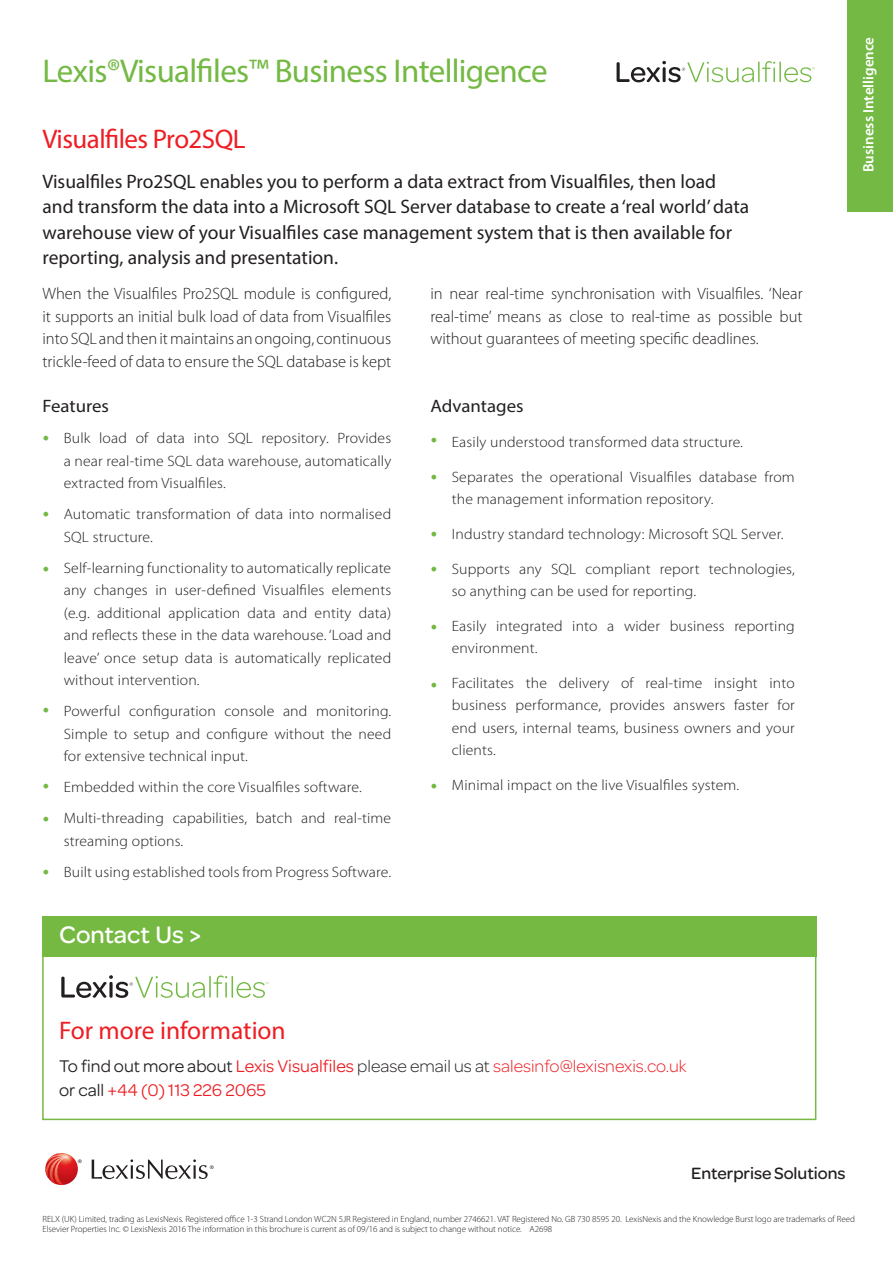
<style>
.page{position:relative;width:893px;height:1263px;background:#fff}
.page>*{position:absolute;margin:0;border:0;box-sizing:border-box;transform-origin:0 0}
.t1{font:33px "Myriad Pro";letter-spacing:-.02em;color:#73b943}
.t2{font:27px "Myriad Pro";letter-spacing:-.02em;color:#ee1d23}
.t3{font:25.5px "Myriad Pro";color:#ee1d23}
.bullets{font:500 25.5px "Omnes";color:#fff}
.t4{font:19.5px/25.5px "Myriad Pro";color:#231f20}
.t5{font:18px/24px "Omnes";color:#ee1d23}
.t6{font:18px "Myriad Pro";color:#231f20;scale:1.05 1}
.t7{font:18px "Minion Pro";color:#73b943}
.t8{font:500 17.4px "Omnes";color:#231f20}
.t9{font:300 16.5px/22.5px "Myriad Pro";color:#231f20;text-align:justify}
.t10{font:300 15px/22.5px "Myriad Pro";letter-spacing:.01em;color:#231f20;scale:1.05 1}
.t11{font:600 15px "Myriad Pro";color:#fff}
.t12{font:300 9px/10.8px "Myriad Pro";letter-spacing:-.005em;color:#231f20}
.s1{color:#231f20}
.s2{font-weight:300;color:#231f20}
.s3{font-weight:300}
</style>
<div class="page">
<svg style="left:78px;top:1159px;width:4px;height:4px"></svg>
<svg style="left:92px;top:1159px;width:122px;height:20px"></svg>
<svg style="left:45px;top:1153px;width:33px;height:32px"></svg>
<svg style="left:46px;top:1153px;width:26px;height:32px"></svg>
<div style="left:847px;top:0;width:46px;height:212px;background:#73b943"></div>
<svg style="left:617px;top:61px;width:198px;height:21px"></svg>
<div style="left:42px;top:931px;width:774px;height:189px;background:#fff;border:2px solid #75b942"></div>
<div style="left:42px;top:916px;width:774px;height:41px;background:#75b942"></div>
<svg style="left:61px;top:975px;width:207px;height:23px"></svg>
<p class="t1" style="left:43px;top:51px;width:507px">Lexis®Visualfiles™ Business Intelligence</p>
<p class="t2" style="left:43px;top:122px;width:204px">Visualfiles Pro2SQL</p>
<p class="t4" style="left:43px;top:168px;width:708px">Visualfiles Pro2SQL enables you to perform a data extract from Visualfiles, then load and transform the data into a Microsoft SQL Server database to create a ‘real world’ data warehouse view of your Visualfiles case management system that is then available for reporting, analysis and presentation.</p>
<p class="t9" style="left:43px;top:283px;width:350px">When the Visualfiles Pro2SQL module is configured, it supports an initial bulk load of data from Visualfiles into SQL and then it maintains an ongoing, continuous trickle-feed of data to ensure the SQL database is kept</p>
<p class="t9" style="left:430px;top:283px;width:374px">in near real-time synchronisation with Visualfiles. ‘Near real-time’ means as close to real-time as possible but without guarantees of meeting specific deadlines.</p>
<p class="t6" style="left:430px;top:395px;width:90px">Advantages</p>
<p class="t10" style="left:452px;top:431px;width:279px">Easily understood transformed data structure.</p>
<p class="t10" style="left:452px;top:466px;width:328px">Separates the operational Visualfiles database from the management information repository.</p>
<p class="t10" style="left:452px;top:523px;width:317px">Industry standard technology: Microsoft SQL Server.</p>
<p class="t10" style="left:452px;top:557px;width:328px">Supports any SQL compliant report technologies, so anything can be used for reporting.</p>
<p class="t10" style="left:452px;top:615px;width:328px">Easily integrated into a wider business reporting environment.</p>
<p class="t10" style="left:452px;top:672px;width:328px;text-align:justify">Facilitates the delivery of real-time insight into business performance, provides answers faster for end users, internal teams, business owners and your clients.</p>
<p class="t10" style="left:452px;top:774px;width:275px">Minimal impact on the live Visualfiles system.</p>
<p class="t6" style="left:43px;top:395px;width:65px">Features</p>
<p class="t10" style="left:64px;top:427px;width:313px;text-align:justify">Bulk load of data into SQL repository. Provides a near real-time SQL data warehouse, automatically extracted from Visualfiles.</p>
<p class="t10" style="left:64px;top:503px;width:313px">Automatic transformation of data into normalised<br>SQL structure.</p>
<p class="t10" style="left:64px;top:557px;width:313px;text-align:justify">Self-learning functionality to automatically replicate any changes in user-defined Visualfiles elements (e.g. additional application data and entity data) and reflects these in the data warehouse. ‘Load and leave’ once setup data is automatically replicated without intervention.</p>
<p class="t10" style="left:64px;top:700px;width:313px;text-align:justify">Powerful configuration console and monitoring.<br>Simple to setup and configure without the need for extensive technical input.</p>
<p class="t10" style="left:64px;top:776px;width:285px">Embedded within the core Visualfiles software.</p>
<p class="t10" style="left:64px;top:807px;width:313px">Multi-threading capabilities, batch and real-time streaming options.</p>
<p class="t10" style="left:64px;top:861px;width:313px">Built using established tools from Progress Software.</p>
<p class="t7" style="left:43px;top:424px;width:9px">•</p>
<p class="t7" style="left:430px;top:426px;width:9px">•</p>
<p class="t7" style="left:430px;top:463px;width:9px">•</p>
<p class="t7" style="left:43px;top:500px;width:9px">•</p>
<p class="t7" style="left:430px;top:520px;width:9px">•</p>
<p class="t7" style="left:430px;top:556px;width:9px">•</p>
<p class="t7" style="left:43px;top:555px;width:9px">•</p>
<p class="t7" style="left:430px;top:613px;width:9px">•</p>
<p class="t7" style="left:430px;top:671px;width:9px">•</p>
<p class="t7" style="left:43px;top:696px;width:9px">•</p>
<p class="t7" style="left:43px;top:772px;width:9px">•</p>
<p class="t7" style="left:43px;top:805px;width:9px">•</p>
<p class="t7" style="left:430px;top:772px;width:9px">•</p>
<p class="t7" style="left:43px;top:858px;width:9px">•</p>
<p class="bullets" style="left:59px;top:917px;width:144px">Contact Us &gt;</p>
<p class="t11" style="left:859px;top:172px;width:137px;rotate:-90deg">Business Intelligence</p>
<p class="t3" style="left:59px;top:1015px;width:228px">For more information</p>
<p class="t5" style="left:59px;top:1053px;width:629px"><span class="s1">To find out more about</span> Lexis Visualfiles <span class="s2">please email us at</span> <span class="s3">salesinfo@lexisnexis.co.uk </span><span class="s1">or call</span> +44 (0) 113 226 2065</p>
<p class="t8" style="left:691px;top:1161px;width:156px">EnterpriseSolutions</p>
<p class="t12" style="left:43px;top:1213px;width:814px">RELX (UK) Limited, trading as LexisNexis. Registered office 1-3 Strand London WC2N 5JR Registered in England, number 2746621. VAT Registered No. GB 730 8595 20. LexisNexis and the Knowledge Burst logo are trademarks of Reed<br>Elsevier Properties Inc. © LexisNexis 2016 The information in this brochure is current as of 09/16 and is subject to change without notice. A2698</p>
</div>
